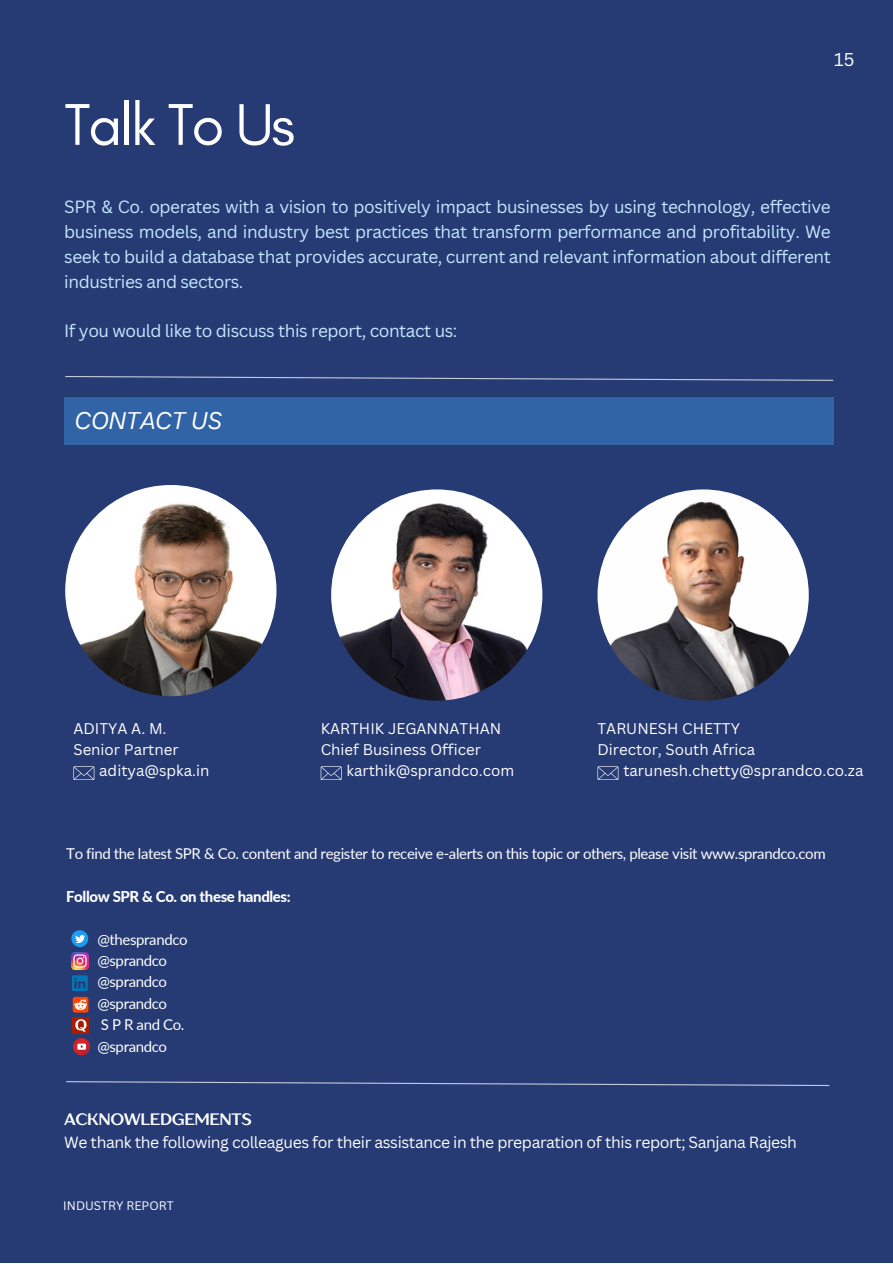
<style>
.page{position:relative;width:893px;height:1264px;background:#fff}
.page>*{position:absolute;margin:0;border:0;box-sizing:border-box;transform-origin:0 0}
.t1{font:60px "Glacial Indifference";letter-spacing:-.04em;color:#fff}
.t2{font:italic 24px "TT Interphases";color:#fff}
.t3{font:18px "Canva Sans";color:#fff}
.t4{font:17.25px/24.8px "Canva Sans";letter-spacing:-.025em;color:#c4e9ff;text-align:justify}
.t5{font:700 16.5px "TT Drugs";letter-spacing:-.025em;color:#fff}
.t6{font:15.75px "Canva Sans";letter-spacing:-.025em;color:#fff}
.t7{font:15px "Lato";letter-spacing:-.025em;color:#fff}
.t8{font:15px "Canva Sans";color:#fff}
.t9{font:800 15px "Lato";letter-spacing:-.025em;color:#fff}
.t10{font:12px "Canva Sans";color:#fff}
</style>
<div class="page">
<div style="left:0;top:0;width:892px;height:1262px;background:#263a74"></div>
<svg style="left:65px;top:376px;width:769px;height:5px"></svg>
<img style="left:65px;top:485px;width:211px;height:211px;border-radius:50%">
<svg style="left:73px;top:766px;width:21px;height:13px"></svg>
<img style="left:331px;top:489px;width:211px;height:211px;border-radius:50%">
<img style="left:597px;top:489px;width:211px;height:211px;border-radius:50%">
<div style="left:64px;top:397px;width:769px;height:47px;background:#3163a7"></div>
<svg style="left:320px;top:766px;width:21px;height:13px"></svg>
<svg style="left:597px;top:766px;width:21px;height:13px"></svg>
<svg style="left:71px;top:930px;width:17px;height:17px"></svg>
<img style="left:71px;top:952px;width:17px;height:17px">
<svg style="left:72px;top:975px;width:16px;height:37px"></svg>
<img style="left:73px;top:1017px;width:15px;height:16px">
<svg style="left:73px;top:1038px;width:17px;height:17px"></svg>
<svg style="left:75px;top:1040px;width:16px;height:15px"></svg>
<svg style="left:66px;top:1081px;width:764px;height:5px"></svg>
<p class="t1" style="left:64px;top:88px;width:232px">Talk To Us</p>
<p class="t3" style="left:834px;top:46px;width:22px">15</p>
<p class="t4" style="left:64px;top:194px;width:768px">SPR &amp; Co. operates with a vision to positively impact businesses by using technology, effective business models, and industry best practices that transform performance and profitability. We seek to build a database that provides accurate, current and relevant information about different industries and sectors.</p>
<p class="t4" style="left:64px;top:318px;width:395px">If you would like to discuss this report, contact us:</p>
<p class="t2" style="left:73px;top:405px;width:149px">CONTACT US</p>
<p class="t8" style="left:73px;top:717px;width:95px">ADITYA A. M.</p>
<p class="t8" style="left:73px;top:739px;width:107px">Senior Partner</p>
<p class="t8" style="left:99px;top:760px;width:112px">aditya@spka.in</p>
<p class="t8" style="left:320px;top:717px;width:182px">KARTHIK JEGANNATHAN</p>
<p class="t8" style="left:320px;top:739px;width:162px">Chief Business Officer</p>
<p class="t8" style="left:346px;top:760px;width:169px">karthik@sprandco.com</p>
<p class="t8" style="left:597px;top:717px;width:144px">TARUNESH CHETTY</p>
<p class="t8" style="left:597px;top:739px;width:159px">Director, South Africa</p>
<p class="t8" style="left:623px;top:760px;width:241px">tarunesh.chetty@sprandco.co.za</p>
<p class="t7" style="left:66px;top:844px;width:761px">To find the latest SPR &amp; Co. content and register to receive e-alerts on this topic or others, please visit www.sprandco.com</p>
<p class="t9" style="left:66px;top:887px;width:226px">Follow SPR &amp; Co. on these handles:</p>
<p class="t7" style="left:97px;top:929px;width:92px">@thesprandco</p>
<p class="t7" style="left:97px;top:951px;width:71px">@sprandco</p>
<p class="t7" style="left:97px;top:972px;width:71px">@sprandco</p>
<p class="t7" style="left:97px;top:993px;width:71px">@sprandco</p>
<p class="t7" style="left:101px;top:1015px;width:85px">S P R and Co.</p>
<p class="t7" style="left:97px;top:1036px;width:71px">@sprandco</p>
<p class="t5" style="left:64px;top:1109px;width:189px">ACKNOWLEDGEMENTS</p>
<p class="t6" style="left:64px;top:1130px;width:734px">We thank the following colleagues for their assistance in the preparation of this report; Sanjana Rajesh</p>
<p class="t10" style="left:63px;top:1196px;width:112px">INDUSTRY REPORT</p>
</div>
